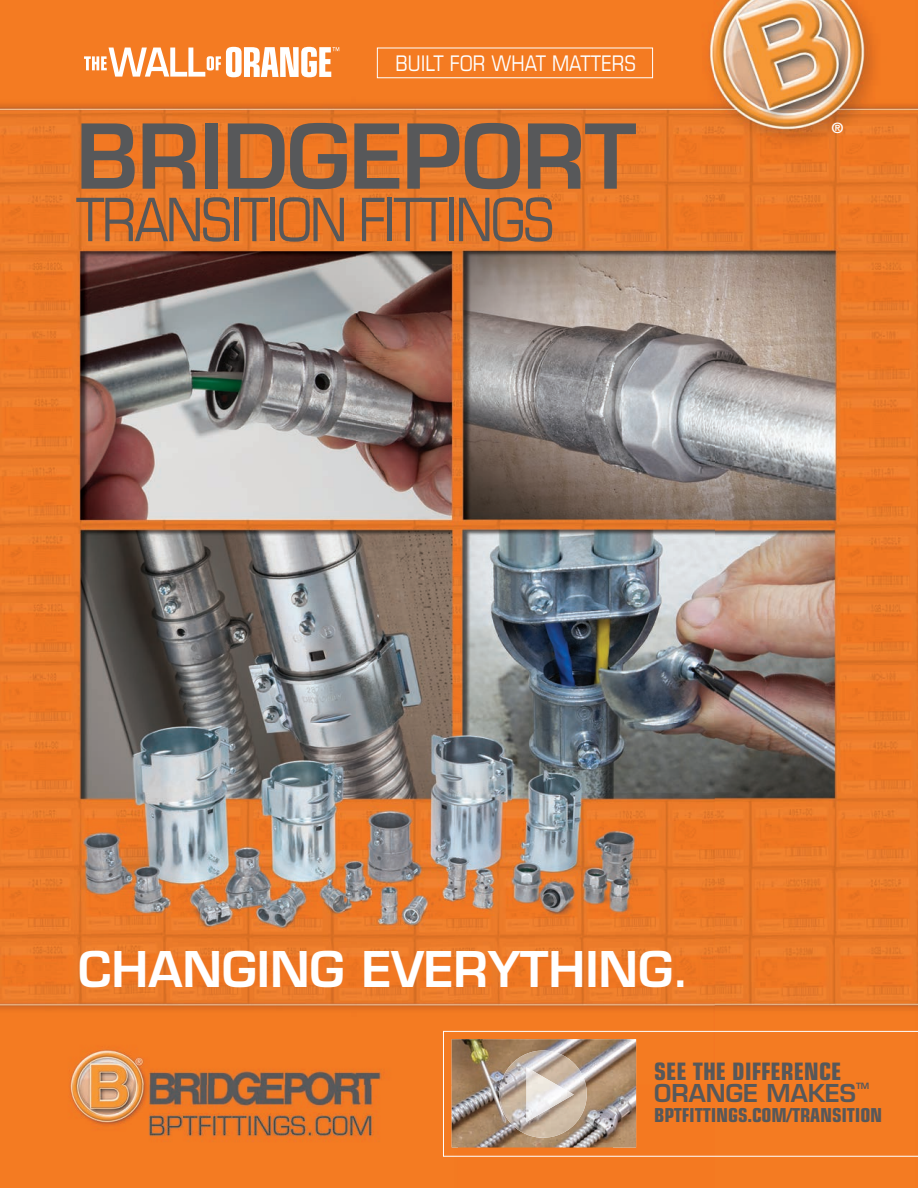
<style>
.page{position:relative;width:918px;height:1188px;background:#fff}
.page>*{position:absolute;margin:0;border:0;box-sizing:border-box;transform-origin:0 0}
.t1{font:600 87px "Eurostile";letter-spacing:-.01em;color:#57585a}
.t2{font:condensed 60px "Eurostile";letter-spacing:-.05em;color:#57585a}
.t3{font:600 48px "Eurostile";color:#fff}
.t4{font:700 condensed 24px "Eurostile";color:#57585a}
.t5{font:600 24px "Eurostile";color:#57585a}
.t6{font:condensed 21.45px "Eurostile";color:#fff}
.t7{font:700 condensed 19.2px "Eurostile";letter-spacing:-.01em;color:#57585a}
.t8{font:700 14.4px "Helvetica Neue";color:#fff}
.t9{font:600 8.4px "Eurostile";color:#57585a}
</style>
<div class="page">
<img style="left:0;top:0;width:714px;height:1085px">
<img style="left:714px;top:0;width:204px;height:1188px">
<img style="left:0;top:1085px;width:459px;height:103px">
<div style="left:613px;top:1157px;width:102px;height:31px;background:#f47921"></div>
<div style="left:459px;top:1157px;width:154px;height:31px;background:#f47921"></div>
<div style="left:443px;top:1031px;width:475px;height:126px;background:#f47b22"></div>
<img style="left:452px;top:1039px;width:184px;height:109px">
<img style="left:500px;top:1050px;width:87px;height:88px">
<img style="left:526px;top:1067px;width:48px;height:55px">
<svg style="left:84px;top:47px;width:255px;height:30px"></svg>
<div style="left:377px;top:48px;width:276px;height:30px;border:1px solid #fff"></div>
<p class="t6" style="left:396px;top:51px;width:242px">BUILT FOR WHAT MATTERS</p>
<h1 class="t1" style="left:76px;top:102px;width:562px">BRIDGEPORT</h1>
<h2 class="t2" style="left:76px;top:184px;width:480px">TRANSITION FITTINGS</h2>
<p class="t8" style="left:832px;top:119px;width:13px">®</p>
<h3 class="t3" style="left:78px;top:939px;width:614px">CHANGING EVERYTHING.</h3>
<p class="t4" style="left:654px;top:1057px;width:189px">SEE THE DIFFERENCE</p>
<p class="t5" style="left:654px;top:1078px;width:203px">ORANGE MAKES</p>
<p class="t9" style="left:856px;top:1081px;width:15px">TM</p>
<p class="t7" style="left:654px;top:1103px;width:230px">BPTFITTINGS.COM/TRANSITION</p>
</div>
